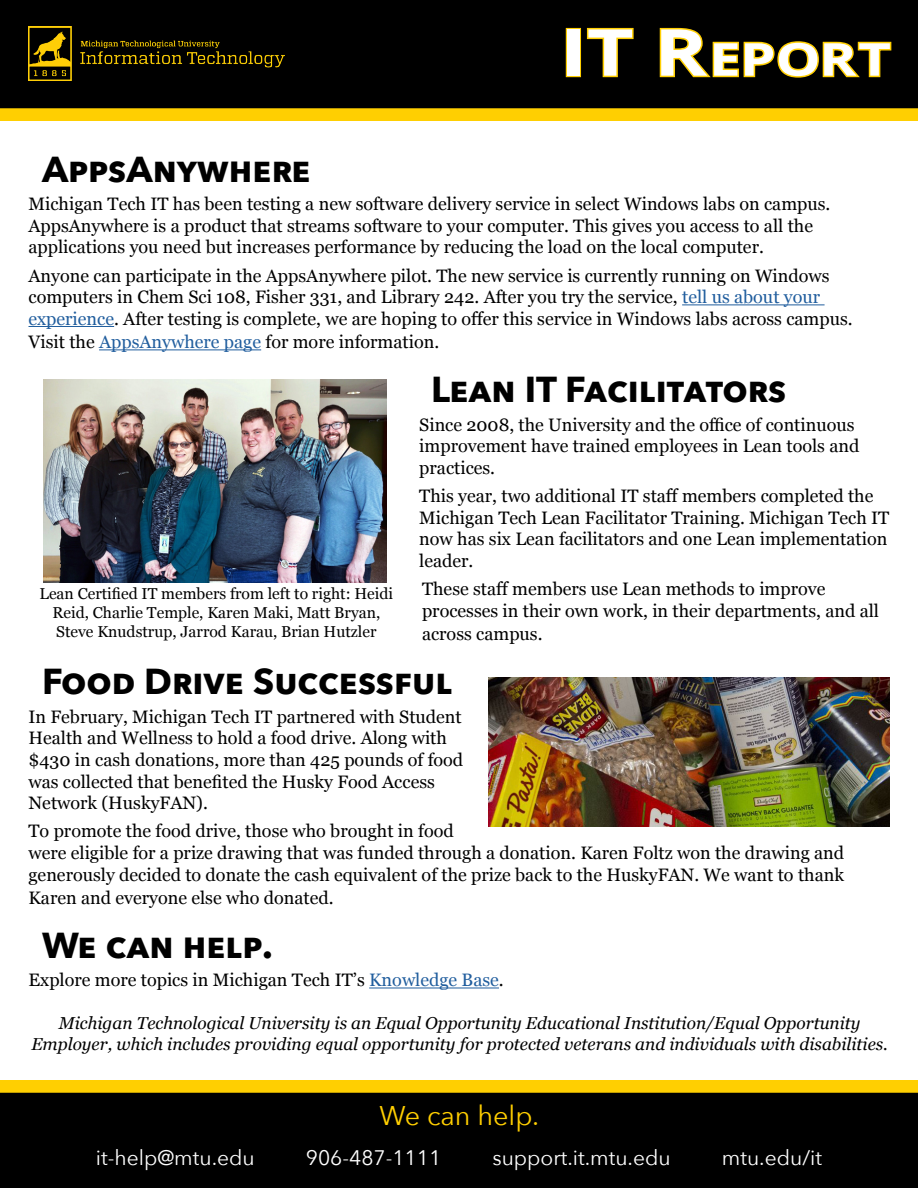
<style>
.page{position:relative;width:918px;height:1188px;background:#fff}
.page>*{position:absolute;margin:0;border:0;box-sizing:border-box;transform-origin:0 0}
.t1{font:700 45.3px "Open Sans";color:#fff;scale:1.25 1}
.t2{font:700 36px "Avenir Next";color:#000}
.Footer_Text{font:27px "Avenir Next";color:#ffcf01}
.Footer_Text-2{font:21px "Avenir Next";color:#fff}
.t3{font:18px/21.6px "Georgia";color:#000}
.t4{font:italic 17.25px/20.7px "Georgia";color:#000;text-align:center}
.t5{font:15.75px/18.9px "Georgia";color:#000;text-align:center}
.s1{font-size:64.8px}
.s2{color:#215e9e}
</style>
<div class="page">
<div style="left:0;top:86px;width:918px;height:35px;background:#ffcf01"></div>
<div style="left:0;top:0;width:918px;height:108px;background:#000"></div>
<img style="left:28px;top:27px;width:256px;height:54px">
<hr style="left:682px;top:304px;width:143px;height:1px;background:#215e9e">
<hr style="left:28px;top:326px;width:86px;height:1px;background:#215e9e">
<hr style="left:99px;top:349px;width:162px;height:1px;background:#215e9e">
<hr style="left:369px;top:988px;width:130px;height:1px;background:#215e9e">
<img style="left:44px;top:379px;width:343px;height:204px">
<img style="left:488px;top:678px;width:401px;height:149px">
<div style="left:0;top:1080px;width:918px;height:38px;background:#ffcf01"></div>
<div style="left:0;top:1093px;width:918px;height:95px;background:#000"></div>
<div style="left:566px;top:28px;width:15px;height:49px;border:3px solid #ffcf01"></div>
<svg style="left:585px;top:26px;width:50px;height:53px;background:#342a00"></svg>
<svg style="left:658px;top:26px;width:235px;height:53px;background:#413500"></svg>
<h1 class="t1" style="left:560px;top:27px;width:235px"><span class="s1">IT R</span>EPORT</h1>
<h2 class="t2" style="left:42px;top:138px;width:270px">AppsAnywhere</h2>
<p class="t3" style="left:28px;top:192px;width:804px">Michigan Tech IT has been testing a new software delivery service in select Windows labs on campus.<br>AppsAnywhere is a product that streams software to your computer. This gives you access to all the applications you need but increases performance by reducing the load on the local computer.</p>
<p class="t3" style="left:28px;top:264px;width:826px">Anyone can participate in the AppsAnywhere pilot. The new service is currently running on Windows computers in Chem Sci 108, Fisher 331, and Library 242. After you try the service, <span class="s2">tell us about your experience</span>. After testing is complete, we are hoping to offer this service in Windows labs across campus.</p>
<p class="t3" style="left:28px;top:331px;width:412px">Visit the <span class="s2">AppsAnywhere page</span> for more information.</p>
<h2 class="t2" style="left:431px;top:359px;width:357px">Lean IT Facilitators</h2>
<p class="t3" style="left:419px;top:413px;width:442px">Since 2008, the University and the office of continuous improvement have trained employees in Lean tools and practices.</p>
<p class="t3" style="left:419px;top:484px;width:472px">This year, two additional IT staff members completed the Michigan Tech Lean Facilitator Training. Michigan Tech IT now has six Lean facilitators and one Lean implementation leader.</p>
<p class="t3" style="left:422px;top:578px;width:459px">These staff members use Lean methods to improve processes in their own work, in their departments, and all</p>
<p class="t3" style="left:422px;top:623px;width:122px">across campus.</p>
<p class="t5" style="left:40px;top:583px;width:355px">Lean Certified IT members from left to right: Heidi<br>Reid, Charlie Temple, Karen Maki, Matt Bryan,<br>Steve Knudstrup, Jarrod Karau, Brian Hutzler</p>
<h2 class="t2" style="left:42px;top:651px;width:412px">Food Drive Successful</h2>
<p class="t3" style="left:28px;top:705px;width:436px">In February, Michigan Tech IT partnered with Student Health and Wellness to hold a food drive. Along with $430 in cash donations, more than 425 pounds of food was collected that benefited the Husky Food Access Network (HuskyFAN).</p>
<p class="t3" style="left:28px;top:820px;width:817px">To promote the food drive, those who brought in food<br>were eligible for a prize drawing that was funded through a donation. Karen Foltz won the drawing and generously decided to donate the cash equivalent of the prize back to the HuskyFAN. We want to thank</p>
<p class="t3" style="left:28px;top:886px;width:307px">Karen and everyone else who donated.</p>
<h2 class="t2" style="left:42px;top:914px;width:232px">We can help.</h2>
<p class="t3" style="left:28px;top:969px;width:477px">Explore more topics in Michigan Tech IT’s <span class="s2">Knowledge Base</span>.</p>
<p class="t4" style="left:31px;top:1012px;width:858px">Michigan Technological University is an Equal Opportunity Educational Institution/Equal Opportunity<br>Employer, which includes providing equal opportunity for protected veterans and individuals with disabilities.</p>
<p class="Footer_Text" style="left:380px;top:1093px;width:161px">We can help.</p>
<p class="Footer_Text-2" style="left:96px;top:1140px;width:160px">it-help@mtu.edu</p>
<p class="Footer_Text-2" style="left:306px;top:1140px;width:137px">906-487-1111</p>
<p class="Footer_Text-2" style="left:492px;top:1140px;width:180px">support.it.mtu.edu</p>
<p class="Footer_Text-2" style="left:722px;top:1140px;width:102px">mtu.edu/it</p>
</div>
